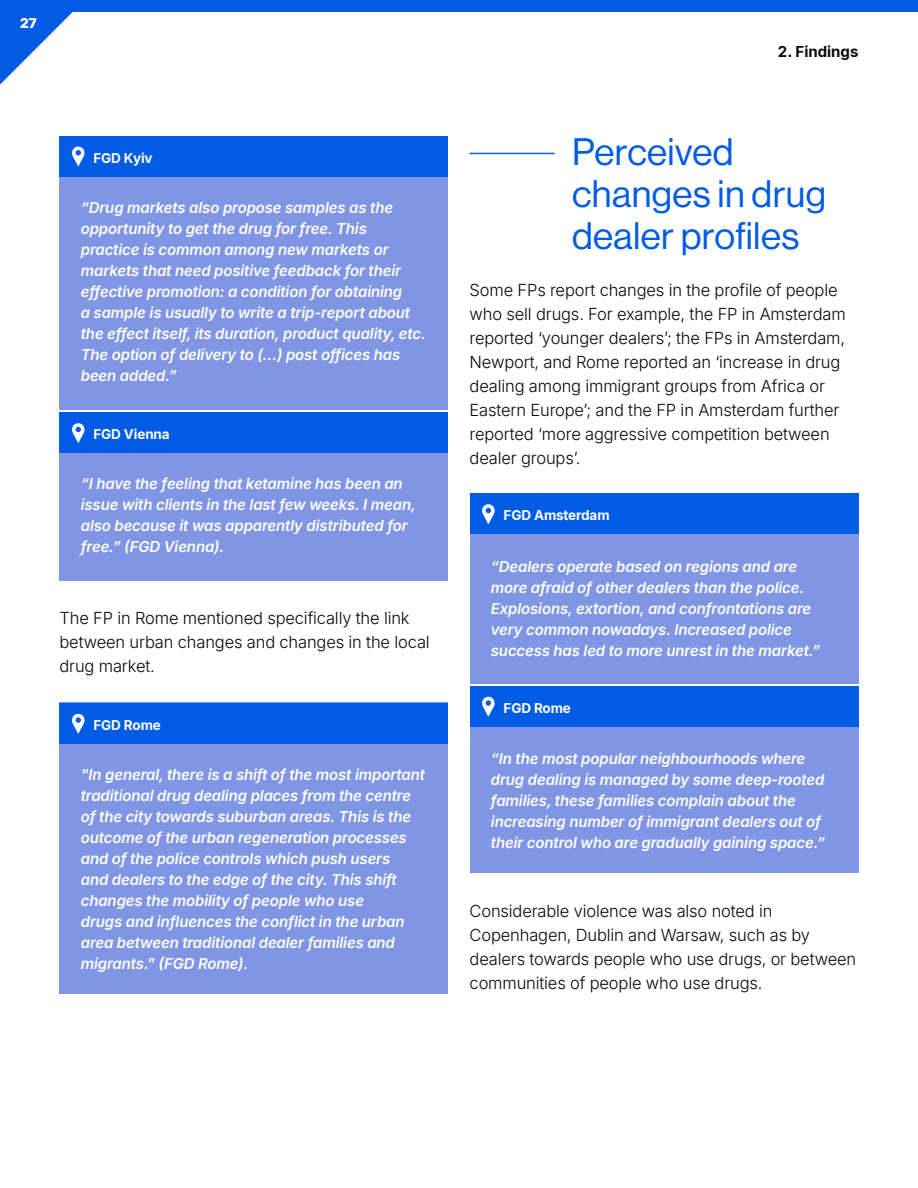
<style>
.page{position:relative;width:918px;height:1188px;background:#fff}
.page>*{position:absolute;margin:0;border:0;box-sizing:border-box;transform-origin:0 0}
.t1{font:37.5px/42px "N Haas Grotesk DS Pro 55 Rg";letter-spacing:.01em;color:#005ce5}
.t2{font:300 16.5px/24px "Inter";letter-spacing:-.01em;color:#0a0a0a}
.t3{font:italic 600 15px/21px "Inter";letter-spacing:-.01em;color:#fff}
.t4{font:700 15px "Inter";color:#0a0a0a}
.t5{font:700 13.5px "Inter";letter-spacing:-.01em;color:#fff}
.t6{font:900 13.5px "Inter";color:#fff}
</style>
<div class="page">
<svg style="left:0;top:12px;width:73px;height:73px"></svg>
<div style="left:0;top:0;width:918px;height:12px;background:#005ce6"></div>
<div style="left:60px;top:136px;width:388px;height:273px;background:#8095e4"></div>
<div style="left:60px;top:412px;width:388px;height:168px;background:#8095e4"></div>
<div style="left:60px;top:703px;width:388px;height:291px;background:#8095e4"></div>
<div style="left:470px;top:494px;width:388px;height:190px;background:#8095e4"></div>
<div style="left:470px;top:686px;width:388px;height:186px;background:#8095e4"></div>
<div style="left:60px;top:703px;width:388px;height:41px;background:#005ce5"></div>
<svg style="left:72px;top:714px;width:13px;height:20px"></svg>
<div style="left:60px;top:136px;width:388px;height:40px;background:#005ce5"></div>
<svg style="left:72px;top:147px;width:13px;height:20px"></svg>
<div style="left:60px;top:412px;width:388px;height:41px;background:#005ce5"></div>
<svg style="left:72px;top:423px;width:13px;height:20px"></svg>
<div style="left:470px;top:493px;width:388px;height:41px;background:#005ce5"></div>
<svg style="left:482px;top:504px;width:13px;height:20px"></svg>
<div style="left:470px;top:686px;width:388px;height:41px;background:#005ce5"></div>
<svg style="left:482px;top:697px;width:13px;height:20px"></svg>
<hr style="left:470px;top:153px;width:85px;height:1px;background:#005ce5">
<p class="t6" style="left:20px;top:15px;width:18px">27</p>
<p class="t5" style="left:94px;top:150px;width:61px">FGD Kyiv</p>
<p class="t3" style="left:81px;top:197px;width:347px">“Drug markets also propose samples as the opportunity to get the drug for free. This practice is common among new markets or markets that need positive feedback for their effective promotion: a condition for obtaining<br>a sample is usually to write a trip-report about the effect itself, its duration, product quality, etc.<br>The option of delivery to (…) post offices has been added.”</p>
<p class="t5" style="left:94px;top:426px;width:78px">FGD Vienna</p>
<p class="t3" style="left:81px;top:473px;width:337px">“I have the feeling that ketamine has been an issue with clients in the last few weeks. I mean, also because it was apparently distributed for free.” (FGD Vienna).</p>
<p class="t2" style="left:60px;top:606px;width:372px">The FP in Rome mentioned specifically the link between urban changes and changes in the local drug market.</p>
<p class="t5" style="left:94px;top:717px;width:69px">FGD Rome</p>
<p class="t3" style="left:81px;top:764px;width:346px">"In general, there is a shift of the most important traditional drug dealing places from the centre of the city towards suburban areas. This is the outcome of the urban regeneration processes and of the police controls which push users<br>and dealers to the edge of the city. This shift changes the mobility of people who use<br>drugs and influences the conflict in the urban area between traditional dealer families and migrants." (FGD Rome).</p>
<p class="t4" style="left:778px;top:42px;width:82px">2. Findings</p>
<h1 class="t1" style="left:572px;top:131px;width:256px">Perceived changes in drug dealer profiles</h1>
<p class="t2" style="left:470px;top:278px;width:378px">Some FPs report changes in the profile of people who sell drugs. For example, the FP in Amsterdam reported ‘younger dealers’; the FPs in Amsterdam, Newport, and Rome reported an ‘increase in drug dealing among immigrant groups from Africa or Eastern Europe’; and the FP in Amsterdam further reported ‘more aggressive competition between dealer groups’.</p>
<p class="t5" style="left:504px;top:507px;width:108px">FGD Amsterdam</p>
<p class="t3" style="left:491px;top:556px;width:331px">“Dealers operate based on regions and are more afraid of other dealers than the police.<br>Explosions, extortion, and confrontations are very common nowadays. Increased police success has led to more unrest in the market.”</p>
<p class="t5" style="left:504px;top:700px;width:69px">FGD Rome</p>
<p class="t3" style="left:491px;top:748px;width:336px">“In the most popular neighbourhoods where drug dealing is managed by some deep-rooted families, these families complain about the increasing number of immigrant dealers out of their control who are gradually gaining space.”</p>
<p class="t2" style="left:470px;top:899px;width:388px">Considerable violence was also noted in Copenhagen, Dublin and Warsaw, such as by dealers towards people who use drugs, or between communities of people who use drugs.</p>
</div>
